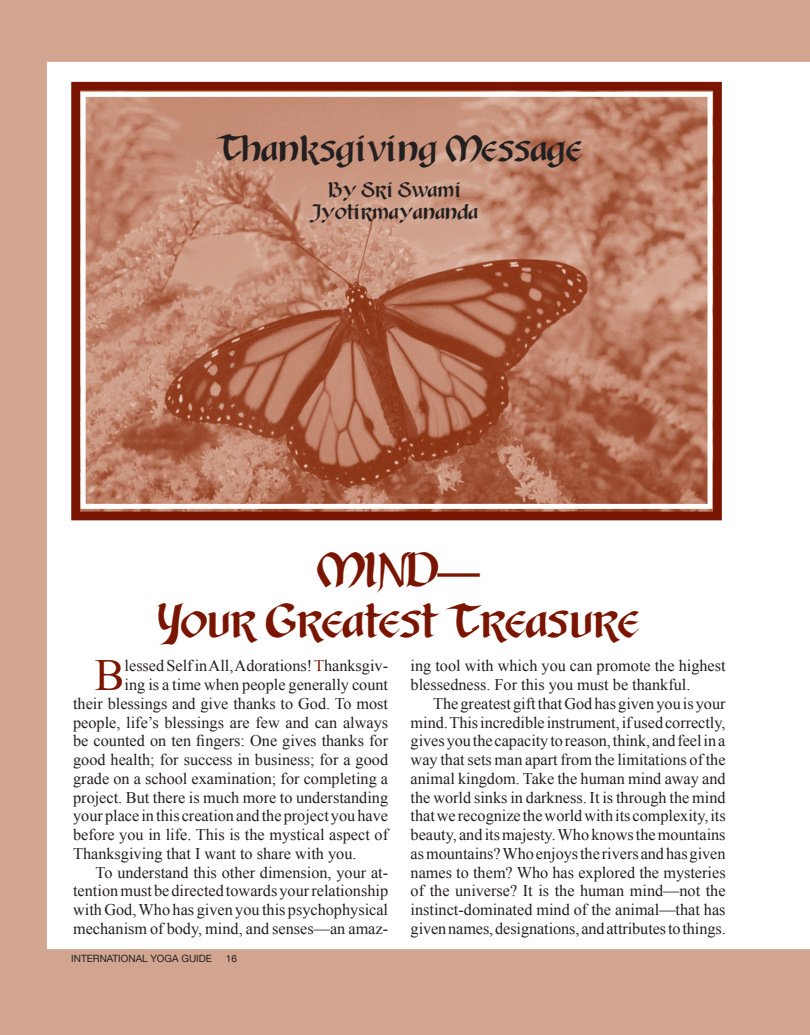
<style>
.page{position:relative;width:810px;height:1035px;background:#d2a590}
.page>*{position:absolute;margin:0;border:0;box-sizing:border-box;transform-origin:0 0}
.t1{font:44.62px "Times New Roman";color:#791500}
.t2{font:500 42.5px/51px "Elixir";letter-spacing:-.01em;color:#791500;text-align:center}
.t3{font:500 32.5px "Elixir";color:#231f20}
.t4{font:500 18.75px/22.5px "Elixir";color:#231f20;text-align:center}
.t5{font:16.25px/18.8px "Times New Roman";color:#231f20}
.t6{font:10px "Helvetica Neue";color:#231f20}
.s1{color:#791500}
</style>
<div class="page">
<div style="left:47px;top:62px;width:763px;height:887px;background:#fff"></div>
<img style="left:81px;top:98px;width:631px;height:412px">
<div style="left:71px;top:82px;width:651px;height:438px;border:9px solid #791500"></div>
<div style="left:81px;top:92px;width:631px;height:417px;border:5px solid #fff"></div>
<h3 class="t3" style="left:216px;top:126px;width:368px">Thanksgiving Message</h3>
<p class="t4" style="left:312px;top:177px;width:167px">By Sri Swami<br>Jyotirmayananda</p>
<h2 class="t2" style="left:158px;top:543px;width:483px">MIND—<br>Your Greatest Treasure</h2>
<h1 class="t1" style="left:95px;top:645px;width:31px">B</h1>
<p class="t5" style="left:125px;top:656px;width:265px">lessed Self in All, Adorations! <span class="s1">T</span>hanksgiv-</p>
<p class="t5" style="left:125px;top:675px;width:265px">ing is a time when people generally count</p>
<p class="t5" style="left:73px;top:694px;width:317px">their blessings and give thanks to God. To most</p>
<p class="t5" style="left:73px;top:712px;width:316px">people, life’s blessings are few and can always</p>
<p class="t5" style="left:73px;top:731px;width:316px">be counted on ten fingers: One gives thanks for</p>
<p class="t5" style="left:73px;top:750px;width:316px">good health; for success in business; for a good</p>
<p class="t5" style="left:73px;top:769px;width:317px">grade on a school examination; for completing a</p>
<p class="t5" style="left:73px;top:787px;width:317px">project. But there is much more to understanding</p>
<p class="t5" style="left:73px;top:806px;width:317px">your place in this creation and the project you have</p>
<p class="t5" style="left:73px;top:825px;width:317px">before you in life. This is the mystical aspect of</p>
<p class="t5" style="left:73px;top:844px;width:285px">Thanksgiving that I want to share with you.</p>
<p class="t5" style="left:96px;top:862px;width:294px">To understand this other dimension, your at-</p>
<p class="t5" style="left:73px;top:881px;width:317px">tention must be directed towards your relationship</p>
<p class="t5" style="left:73px;top:900px;width:317px">with God, Who has given you this psychophysical</p>
<p class="t5" style="left:73px;top:919px;width:317px">mechanism of body, mind, and senses—an amaz-</p>
<p class="t6" style="left:71px;top:951px;width:142px">INTERNATIONAL YOGA GUIDE</p>
<p class="t6" style="left:226px;top:951px;width:13px">16</p>
<p class="t5" style="left:411px;top:656px;width:317px">ing tool with which you can promote the highest blessedness. For this you must be thankful.</p>
<p class="t5" style="left:411px;top:694px;width:317px;text-align:justify;text-indent:23px">The greatest gift that God has given you is your mind. This incredible instrument, if used correctly, gives you the capacity to reason, think, and feel in a way that sets man apart from the limitations of the animal kingdom. Take the human mind away and the world sinks in darkness. It is through the mind that we recognize the world with its complexity, its beauty, and its majesty. Who knows the mountains as mountains? Who enjoys the rivers and has given names to them? Who has explored the mysteries of the universe? It is the human mind—not the instinct-dominated mind of the animal—that has given names, designations, and attributes to things.</p>
</div>
